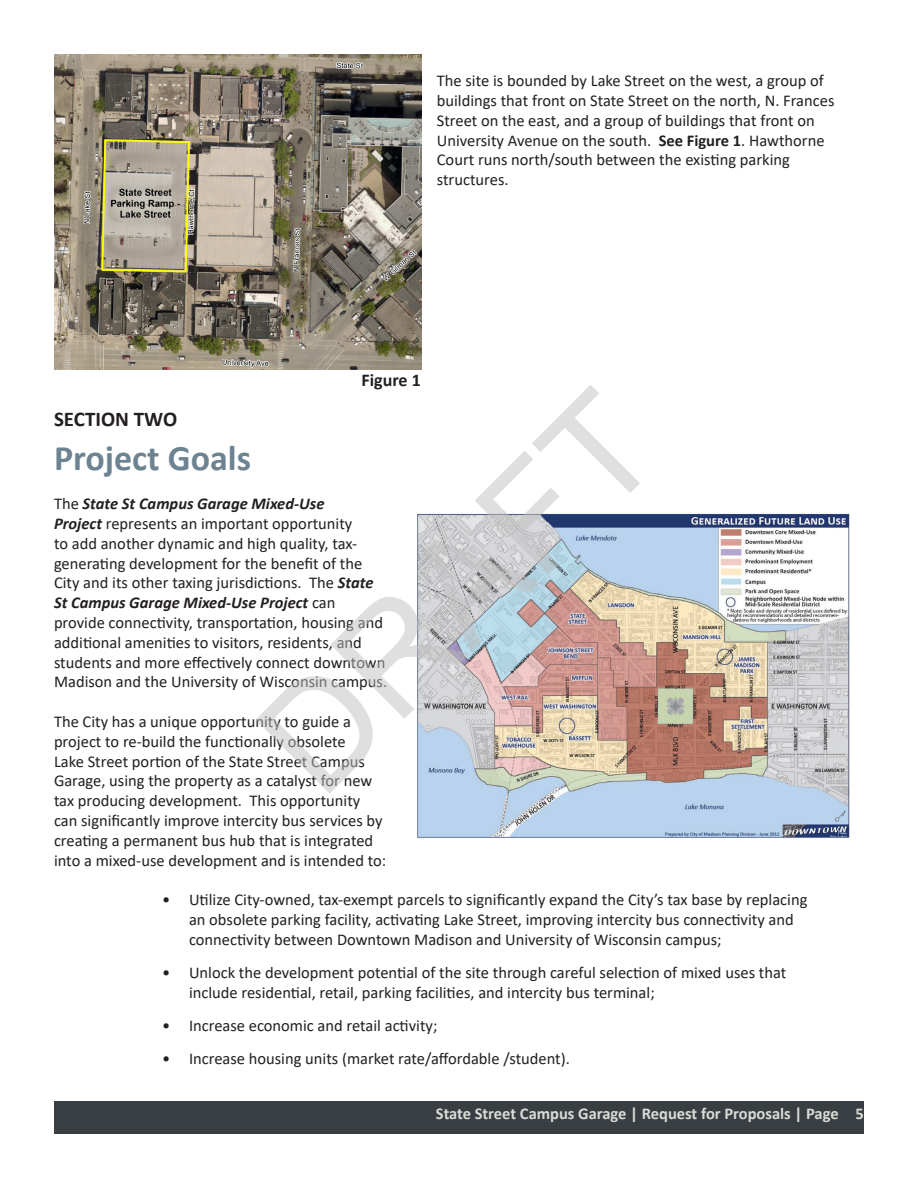
<style>
.page{position:relative;width:918px;height:1188px;background:#fff}
.page>*{position:absolute;margin:0;border:0;box-sizing:border-box;transform-origin:0 0}
.t1{font:146.4px "Arial";color:rgb(191 191 191/.5)}
.Paragraph{font:700 36px "Calibri";color:#6d8392}
.Paragraph-2{font:700 21px "Calibri";color:#231f20}
.Paragraph-3{font:700 18px "Calibri";color:#231f20}
.Paragraph-4{font:16.5px/19.8px "Calibri";color:#231f20}
.t2{font:700 16.5px "Calibri";color:#dbdcd7}
.s1{font-weight:700}
.s2{font-weight:700;font-style:italic}
</style>
<div class="page">
<div style="left:54px;top:1102px;width:810px;height:32px;background:#393e42"></div>
<img style="left:54px;top:54px;width:367px;height:315px">
<img style="left:417px;top:513px;width:433px;height:325px">
<p class="Paragraph-4" style="left:437px;top:70px;width:399px">The site is bounded by Lake Street on the west, a group of buildings that front on State Street on the north, N. Frances Street on the east, and a group of buildings that front on University Avenue on the south. <span class="s1">See Figure 1</span>. Hawthorne Court runs north/south between the existing parking structures.</p>
<p class="Paragraph-3" style="left:362px;top:368px;width:61px">Figure 1</p>
<h1 class="t1" style="left:214px;top:694px;width:489px;rotate:-45deg">DRAFT</h1>
<p class="Paragraph-2" style="left:54px;top:405px;width:125px">SECTION TWO</p>
<p class="Paragraph" style="left:54px;top:432px;width:199px">Project Goals</p>
<p class="Paragraph-4" style="left:54px;top:493px;width:335px">The <span class="s2">State St Campus Garage Mixed-Use<br>Project</span> represents an important opportunity<br>to add another dynamic and high quality, tax&shy;generating development for the benefit of the City and its other taxing jurisdictions. The <span class="s2">State St Campus Garage Mixed-Use Project</span> can provide connectivity, transportation, housing and additional amenities to visitors, residents, and students and more effectively connect downtown Madison and the University of Wisconsin campus.</p>
<p class="Paragraph-4" style="left:54px;top:711px;width:334px">The City has a unique opportunity to guide a project to re-build the functionally obsolete<br>Lake Street portion of the State Street Campus Garage, using the property as a catalyst for new tax producing development. This opportunity can significantly improve intercity bus services by creating a permanent bus hub that is integrated into a mixed-use development and is intended to:</p>
<p class="Paragraph-4" style="left:189px;top:889px;width:620px;text-indent:-27px">• Utilize City-owned, tax-exempt parcels to significantly expand the City’s tax base by replacing an obsolete parking facility, activating Lake Street, improving intercity bus connectivity and connectivity between Downtown Madison and University of Wisconsin campus;</p>
<p class="Paragraph-4" style="left:189px;top:962px;width:599px;text-indent:-27px">• Unlock the development potential of the site through careful selection of mixed uses that include residential, retail, parking facilities, and intercity bus terminal;</p>
<p class="Paragraph-4" style="left:162px;top:1015px;width:277px">• Increase economic and retail activity;</p>
<p class="Paragraph-4" style="left:162px;top:1049px;width:409px">• Increase housing units (market rate/affordable /student).</p>
<p class="t2" style="left:436px;top:1102px;width:430px">State Street Campus Garage | Request for Proposals | Page 5</p>
</div>
